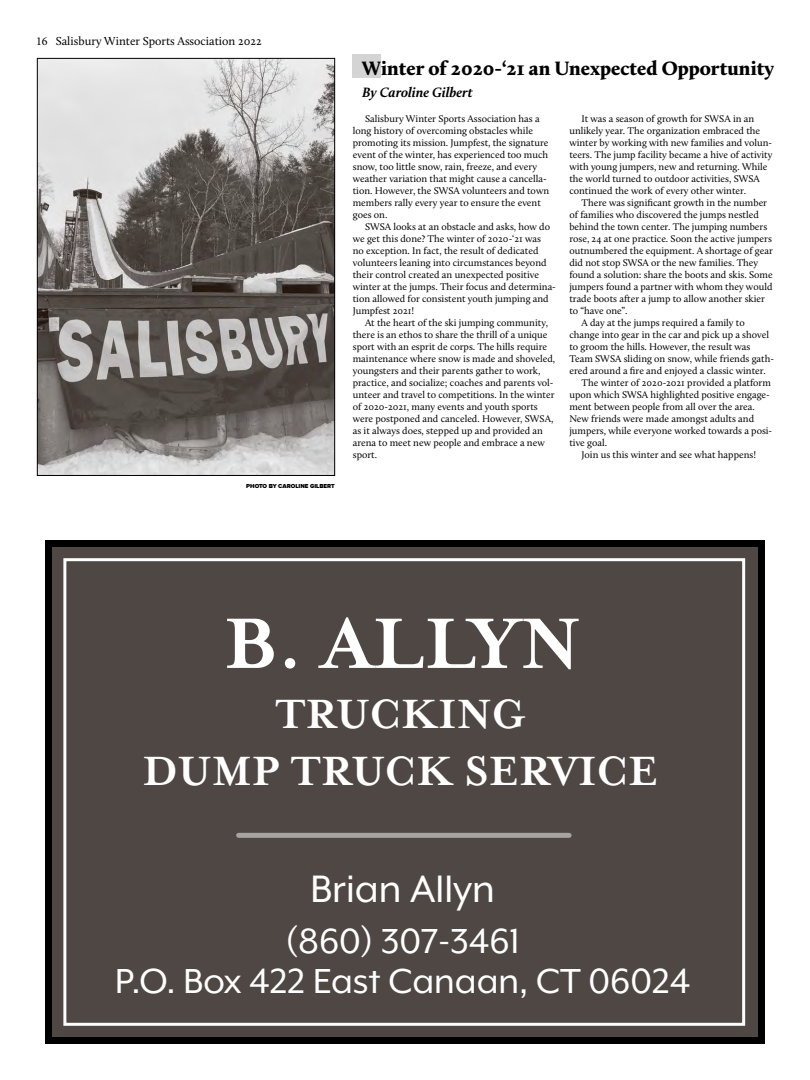
<style>
.page{position:relative;width:810px;height:1080px;background:#fff}
.page>*{position:absolute;margin:0;border:0;box-sizing:border-box;transform-origin:0 0}
.t1{font:700 82px "Mrs Eaves OT";color:#fff}
.t2{font:700 47px/56.4px "Mrs Eaves OT";color:#fff;text-align:center}
.t3{font:44px "Mr Eaves XL Mod OT";color:#fff}
.t4{font:40px/40px "Mr Eaves XL Mod OT";color:#fff;text-align:center}
.t5{font:900 20px "Calluna";color:#000}
.t6{font:italic 700 14px "Calluna";color:#000}
.t7{font:12px "Calluna";color:#000}
.t8{font:10px/12px "Calluna";color:#000}
.t9{font:900 6px "Proxima Nova";color:#000}
.s1{font-family:"Minion Pro"}
</style>
<div class="page">
<div style="left:48px;top:544px;width:714px;height:496px;background:#4e4743"></div>
<div style="left:45px;top:540px;width:720px;height:504px;border:7px solid #000"></div>
<div style="left:239px;top:833px;width:330px;height:5px;background:#a6a3a2"></div>
<div style="left:63px;top:558px;width:682px;height:468px;border:3px solid #fff"></div>
<div style="left:353px;top:54px;width:28px;height:24px;background:#d5d4d4"></div>
<img style="left:39px;top:60px;width:294px;height:414px">
<div style="left:37px;top:58px;width:298px;height:418px;border:1px solid #000"></div>
<p class="t7" style="left:36px;top:34px;width:227px"><span class="s1">16</span> Salisbury Winter Sports Association 2022</p>
<p class="t9" style="left:246px;top:482px;width:90px">PHOTO BY CAROLINE GILBERT</p>
<h3 class="t5" style="left:362px;top:56px;width:413px">Winter of 2020-‘21 an Unexpected Opportunity</h3>
<h3 class="t6" style="left:362px;top:84px;width:112px">By Caroline Gilbert</h3>
<p class="t8" style="left:353px;top:113px;width:198px;text-indent:12px">Salisbury Winter Sports Association has a long history of overcoming obstacles while promoting its mission. Jumpfest, the signature event of the winter, has experienced too much snow, too little snow, rain, freeze, and every weather variation that might cause a cancella&shy;tion. However, the SWSA volunteers and town members rally every year to ensure the event goes on.</p>
<p class="t8" style="left:353px;top:221px;width:205px;text-indent:12px">SWSA looks at an obstacle and asks, how do we get this done? The winter of 2020-‘21 was<br>no exception. In fact, the result of dedicated volunteers leaning into circumstances beyond their control created an unexpected positive winter at the jumps. Their focus and determina&shy;tion allowed for consistent youth jumping and Jumpfest 2021!</p>
<p class="t8" style="left:353px;top:317px;width:204px;text-indent:12px">At the heart of the ski jumping community, there is an ethos to share the thrill of a unique sport with an esprit de corps. The hills require maintenance where snow is made and shoveled, youngsters and their parents gather to work, practice, and socialize; coaches and parents vol&shy;unteer and travel to competitions. In the winter of 2020-2021, many events and youth sports were postponed and canceled. However, SWSA, as it always does, stepped up and provided an arena to meet new people and embrace a new sport.</p>
<p class="t8" style="left:569px;top:113px;width:205px;text-indent:12px">It was a season of growth for SWSA in an unlikely year. The organization embraced the winter by working with new families and volun&shy;teers. The jump facility became a hive of activity with young jumpers, new and returning. While the world turned to outdoor activities, SWSA continued the work of every other winter.</p>
<p class="t8" style="left:582px;top:197px;width:187px">There was significant growth in the number</p>
<p class="t8" style="left:569px;top:209px;width:191px">of families who discovered the jumps nestled</p>
<p class="t8" style="left:569px;top:221px;width:199px">behind the town center. The jumping numbers</p>
<p class="t8" style="left:569px;top:233px;width:204px">rose, 24 at one practice. Soon the active jumpers</p>
<p class="t8" style="left:569px;top:245px;width:205px">outnumbered the equipment. A shortage of gear</p>
<p class="t8" style="left:569px;top:257px;width:190px">did not stop SWSA or the new families. They</p>
<p class="t8" style="left:569px;top:269px;width:205px">found a solution: share the boots and skis. Some</p>
<p class="t8" style="left:569px;top:281px;width:205px">jumpers found a partner with whom they would</p>
<p class="t8" style="left:569px;top:293px;width:197px">trade boots after a jump to allow another skier</p>
<p class="t8" style="left:569px;top:305px;width:60px">to “have one”.</p>
<p class="t8" style="left:582px;top:317px;width:165px">A day at the jumps required a family to</p>
<p class="t8" style="left:569px;top:329px;width:201px">change into gear in the car and pick up a shovel</p>
<p class="t8" style="left:569px;top:341px;width:182px">to groom the hills. However, the result was</p>
<p class="t8" style="left:569px;top:353px;width:206px">Team SWSA sliding on snow, while friends gath-</p>
<p class="t8" style="left:569px;top:365px;width:198px">ered around a fire and enjoyed a classic winter.</p>
<p class="t8" style="left:582px;top:377px;width:191px">The winter of 2020-2021 provided a platform</p>
<p class="t8" style="left:569px;top:389px;width:202px">upon which SWSA highlighted positive engage-</p>
<p class="t8" style="left:569px;top:401px;width:187px">ment between people from all over the area.</p>
<p class="t8" style="left:569px;top:413px;width:186px">New friends were made amongst adults and</p>
<p class="t8" style="left:569px;top:425px;width:204px">jumpers, while everyone worked towards a posi-</p>
<p class="t8" style="left:569px;top:437px;width:39px">tive goal.</p>
<p class="t8" style="left:582px;top:449px;width:176px">Join us this winter and see what happens!</p>
<h1 class="t1" style="left:224px;top:599px;width:359px">B. ALLYN</h1>
<h2 class="t2" style="left:143px;top:687px;width:517px">TRUCKING<br>DUMP TRUCK SERVICE</h2>
<h3 class="t3" style="left:310px;top:866px;width:186px">Brian Allyn</h3>
<h3 class="t4" style="left:115px;top:921px;width:576px">(860) 307-3461<br>P.O. Box 422 East Canaan, CT 06024</h3>
</div>
